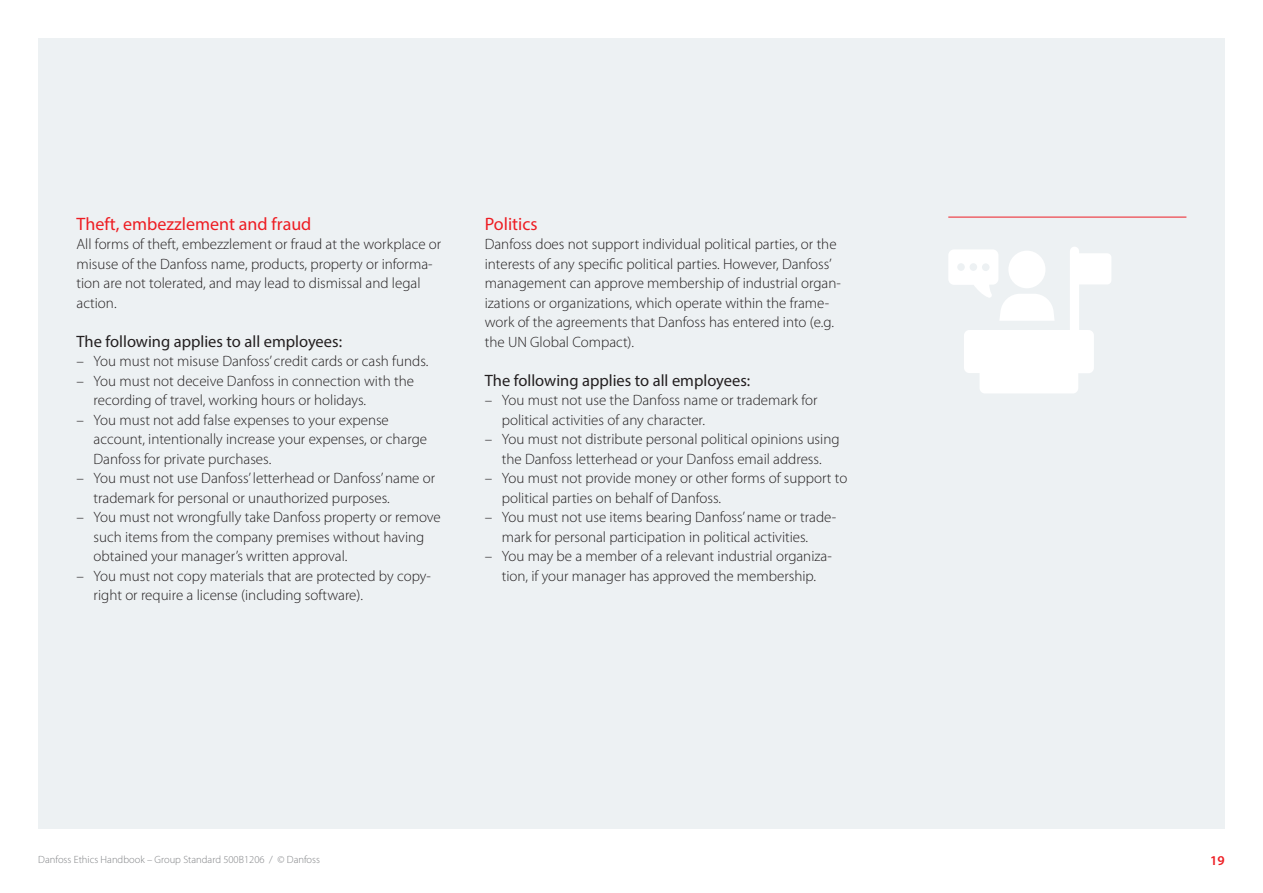
<style>
.page{position:relative;width:1263px;height:893px;background:#fff}
.page>*{position:absolute;margin:0;border:0;box-sizing:border-box;transform-origin:0 0}
.MELLEM_STOR{font:18px "Myriad Pro";color:#ee1d23}
.MELLEM{font:16.5px "Myriad Pro";color:#231f20}
.BRØD_INDRYK{font:300 15px/19.5px "Myriad Pro";color:#231f20}
.BRØD{font:300 15px/19.5px "Myriad Pro";color:#231f20}
.Page_number{font:600 13.5px "Myriad Pro";color:#ee1d23}
.t1{font:300 10.5px "Myriad Pro";color:#808285}
</style>
<div class="page">
<div style="left:38px;top:38px;width:1187px;height:791px;background:#edf1f3"></div>
<hr style="left:948px;top:217px;width:238px;height:1px;background:#ee1d23">
<svg style="left:948px;top:247px;width:163px;height:146px"></svg>
<p class="MELLEM_STOR" style="left:77px;top:212px;width:236px">Theft, embezzlement and fraud</p>
<p class="BRØD" style="left:77px;top:235px;width:366px">All forms of theft, embezzlement or fraud at the workplace or misuse of the Danfoss name, products, property or informa&shy;tion are not tolerated, and may lead to dismissal and legal action.</p>
<p class="MELLEM" style="left:77px;top:331px;width:267px">The following applies to all employees:</p>
<p class="BRØD_INDRYK" style="left:77px;top:352px;width:353px">– You must not misuse Danfoss’ credit cards or cash funds.</p>
<p class="BRØD_INDRYK" style="left:94px;top:371px;width:322px;text-indent:-17px">– You must not deceive Danfoss in connection with the recording of travel, working hours or holidays.</p>
<p class="BRØD_INDRYK" style="left:94px;top:410px;width:335px;text-indent:-17px">– You must not add false expenses to your expense account, intentionally increase your expenses, or charge<br>Danfoss for private purchases.</p>
<p class="BRØD_INDRYK" style="left:94px;top:469px;width:343px;text-indent:-17px">– You must not use Danfoss’ letterhead or Danfoss’ name or trademark for personal or unauthorized purposes.</p>
<p class="BRØD_INDRYK" style="left:94px;top:508px;width:349px;text-indent:-17px">– You must not wrongfully take Danfoss property or remove such items from the company premises without having obtained your manager’s written approval.</p>
<p class="BRØD_INDRYK" style="left:94px;top:566px;width:339px;text-indent:-17px">– You must not copy materials that are protected by copy&shy;right or require a license (including software).</p>
<p class="MELLEM_STOR" style="left:485px;top:212px;width:54px">Politics</p>
<p class="BRØD" style="left:485px;top:235px;width:358px">Danfoss does not support individual political parties, or the interests of any specific political parties. However, Danfoss’ management can approve membership of industrial organ&shy;izations or organizations, which operate within the frame&shy;work of the agreements that Danfoss has entered into (e.g. the UN Global Compact).</p>
<p class="MELLEM" style="left:485px;top:370px;width:267px">The following applies to all employees:</p>
<p class="BRØD_INDRYK" style="left:502px;top:391px;width:317px;text-indent:-17px">– You must not use the Danfoss name or trademark for political activities of any character.</p>
<p class="BRØD_INDRYK" style="left:485px;top:430px;width:356px;text-align:center">– You must not distribute personal political opinions using the Danfoss letterhead or your Danfoss email address.</p>
<p class="BRØD_INDRYK" style="left:502px;top:469px;width:347px;text-indent:-17px">– You must not provide money or other forms of support to political parties on behalf of Danfoss.</p>
<p class="BRØD_INDRYK" style="left:502px;top:508px;width:336px;text-indent:-17px">– You must not use items bearing Danfoss’ name or trade&shy;mark for personal participation in political activities.</p>
<p class="BRØD_INDRYK" style="left:485px;top:547px;width:348px;text-align:center">– You may be a member of a relevant industrial organiza&shy;tion, if your manager has approved the membership.</p>
<p class="t1" style="left:38px;top:853px;width:283px">Danfoss Ethics Handbook – Group Standard 500B1206 / © Danfoss</p>
<p class="Page_number" style="left:1210px;top:852px;width:16px">19</p>
</div>
